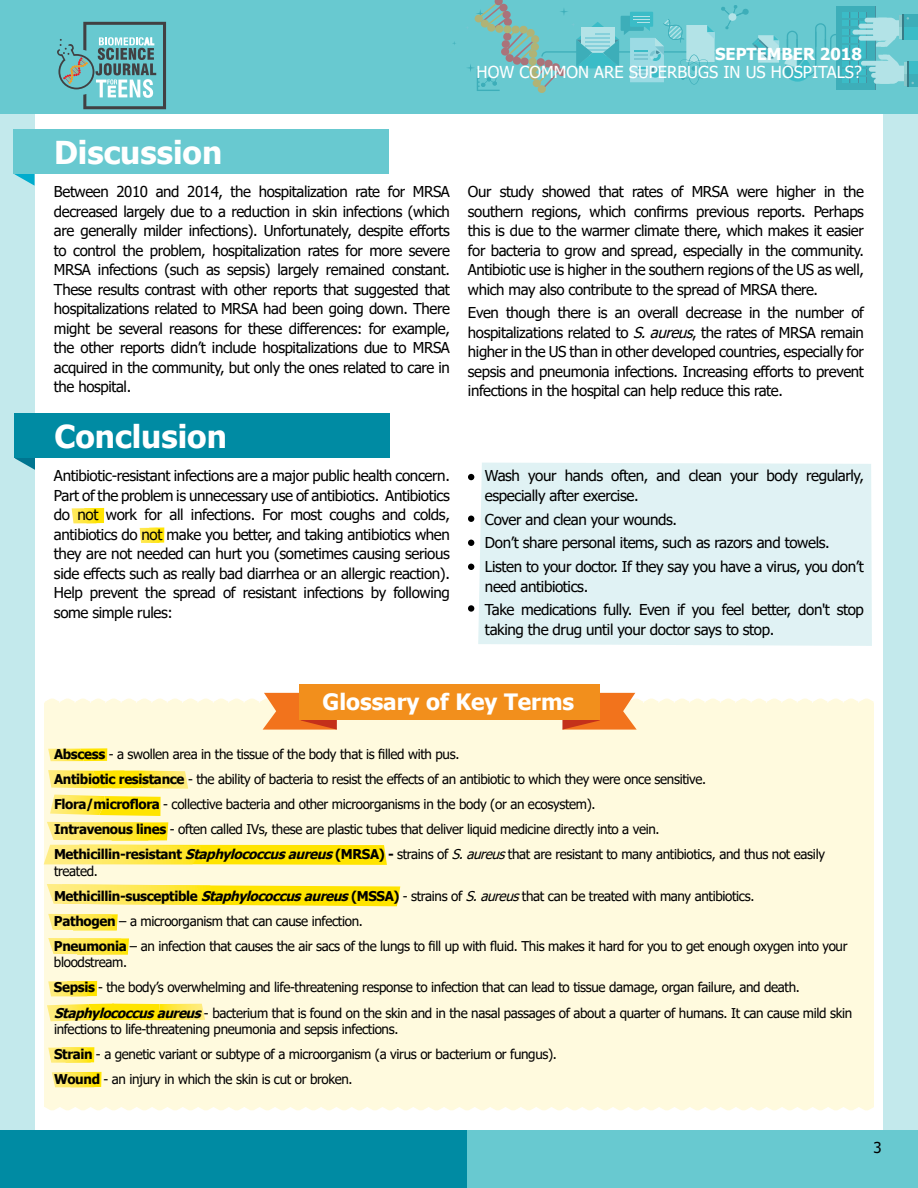
<style>
.page{position:relative;width:918px;height:1188px;background:#c3e9ec}
.page>*{position:absolute;margin:0;border:0;box-sizing:border-box;transform-origin:0 0}
.t1{font:700 31.5px "Tahoma";color:#fff}
.t2{font:700 22.5px "Tahoma";color:#fff}
.t3{font:16.5px "Tahoma";color:#fff}
.t4{font:700 16.5px "Tahoma";color:#fff}
.t5{font:15px/19.5px "Tahoma";letter-spacing:-.025em;color:#000;text-align:justify}
.t6{font:13.5px/25px "Tahoma";letter-spacing:-.025em;color:#000}
.s1{font-style:italic}
.s2{font-weight:700}
.s3{font-weight:700;font-style:italic}
</style>
<div class="page">
<div style="left:35px;top:114px;width:848px;height:1028px;background:#fff"></div>
<svg style="left:72px;top:508px;width:32px;height:15px"></svg>
<svg style="left:140px;top:527px;width:24px;height:16px"></svg>
<div style="left:0;top:0;width:918px;height:113px;background:#68c9d0"></div>
<div style="left:450px;top:1130px;width:468px;height:58px;background:#68c9d0"></div>
<div style="left:0;top:1130px;width:466px;height:58px;background:#008ba3"></div>
<svg style="left:867px;top:6px;width:8px;height:83px"></svg>
<div style="left:869px;top:67px;width:24px;height:5px;background:#b3e3e7;border-radius:2px"></div>
<div style="left:875px;top:61px;width:24px;height:23px;background:#b3e3e7;border-radius:6px"></div>
<div style="left:874px;top:79px;width:17px;height:5px;background:#b3e3e7;border-radius:2px"></div>
<div style="left:871px;top:73px;width:24px;height:5px;background:#b3e3e7;border-radius:2px"></div>
<div style="left:861px;top:61px;width:24px;height:5px;background:#b3e3e7;border-radius:2px"></div>
<div style="left:873px;top:18px;width:24px;height:23px;background:#b3e3e7;border-radius:6px"></div>
<div style="left:865px;top:18px;width:23px;height:5px;background:#b3e3e7;border-radius:2px"></div>
<div style="left:859px;top:24px;width:23px;height:5px;background:#b3e3e7;border-radius:2px"></div>
<div style="left:859px;top:36px;width:23px;height:5px;background:#b3e3e7;border-radius:2px"></div>
<div style="left:852px;top:30px;width:24px;height:5px;background:#b3e3e7;border-radius:2px"></div>
<svg style="left:878px;top:55px;width:40px;height:32px"></svg>
<div style="left:902px;top:14px;width:16px;height:26px;background:#3bbcc7"></div>
<div style="left:904px;top:14px;width:14px;height:13px;background:#3daeb9"></div>
<svg style="left:876px;top:14px;width:33px;height:33px"></svg>
<svg style="left:467px;top:0;width:400px;height:93px"></svg>
<div style="left:478px;top:463px;width:394px;height:183px;background:#e0f2f4"></div>
<svg style="left:57px;top:22px;width:109px;height:87px"></svg>
<svg style="left:15px;top:458px;width:20px;height:12px"></svg>
<div style="left:14px;top:413px;width:375px;height:45px;background:#008ba3"></div>
<svg style="left:14px;top:174px;width:21px;height:12px"></svg>
<div style="left:14px;top:129px;width:375px;height:45px;background:#68c9d0"></div>
<svg style="left:468px;top:474px;width:6px;height:6px"></svg>
<svg style="left:468px;top:516px;width:6px;height:6px"></svg>
<svg style="left:468px;top:540px;width:6px;height:6px"></svg>
<svg style="left:468px;top:564px;width:6px;height:6px"></svg>
<div style="left:468px;top:605px;width:6px;height:7px;background:#000;border-radius:50%"></div>
<svg style="left:44px;top:1106px;width:830px;height:5px"></svg>
<div style="left:44px;top:703px;width:830px;height:403px;background:#fffade"></div>
<svg style="left:44px;top:693px;width:830px;height:37px"></svg>
<div style="left:300px;top:684px;width:300px;height:36px;background:#f28f1c"></div>
<svg style="left:47px;top:1004px;width:158px;height:17px;background:#ffe83a"></svg>
<svg style="left:48px;top:770px;width:140px;height:19px;background:#ffe847"></svg>
<svg style="left:48px;top:938px;width:81px;height:17px"></svg>
<svg style="left:48px;top:914px;width:70px;height:16px"></svg>
<svg style="left:50px;top:795px;width:111px;height:21px;background:#ffe83b"></svg>
<svg style="left:47px;top:884px;width:353px;height:22px;background:#ffe83b"></svg>
<svg style="left:44px;top:822px;width:343px;height:43px"></svg>
<svg style="left:48px;top:981px;width:49px;height:15px"></svg>
<svg style="left:48px;top:1047px;width:46px;height:16px"></svg>
<svg style="left:52px;top:1072px;width:50px;height:15px"></svg>
<svg style="left:48px;top:748px;width:59px;height:13px"></svg>
<p class="t4" style="left:715px;top:43px;width:55px">SEPTEMBER</p>
<p class="t4" style="left:820px;top:43px;width:44px">2018</p>
<p class="t3" style="left:477px;top:61px;width:56px">How common</p>
<p class="t3" style="left:594px;top:61px;width:11px">are</p>
<p class="t3" style="left:629px;top:61px;width:11px">superbugs</p>
<p class="t3" style="left:723px;top:61px;width:58px">in US hospitals</p>
<p class="t3" style="left:854px;top:61px;width:9px">?</p>
<h1 class="t1" style="left:54px;top:130px;width:170px">Discussion</h1>
<p class="t5" style="left:54px;top:183px;width:398px">Between 2010 and 2014, the hospitalization rate for MRSA decreased largely due to a reduction in skin infections (which are generally milder infections). Unfortunately, despite efforts to control the problem, hospitalization rates for more severe MRSA infections (such as sepsis) largely remained constant.<br>These results contrast with other reports that suggested that hospitalizations related to MRSA had been going down. There might be several reasons for these differences: for example, the other reports didn’t include hospitalizations due to MRSA acquired in the community, but only the ones related to care in the hospital.</p>
<p class="t5" style="left:468px;top:183px;width:398px">Our study showed that rates of MRSA were higher in the southern regions, which confirms previous reports. Perhaps this is due to the warmer climate there, which makes it easier for bacteria to grow and spread, especially in the community.<br>Antibiotic use is higher in the southern regions of the US as well, which may also contribute to the spread of MRSA there.</p>
<p class="t5" style="left:468px;top:304px;width:398px">Even though there is an overall decrease in the number of hospitalizations related to <span class="s1">S.aureus</span>, the rates of MRSA remain higher in the US than in other developed countries, especially for sepsis and pneumonia infections. Increasing efforts to prevent infections in the hospital can help reduce this rate.</p>
<h1 class="t1" style="left:54px;top:414px;width:174px">Conclusion</h1>
<p class="t5" style="left:54px;top:467px;width:398px">Antibiotic-resistant infections are a major public health concern.<br>Part of the problem is unnecessary use of antibiotics. Antibiotics do not work for all infections. For most coughs and colds, antibiotics do not make you better, and taking antibiotics when they are not needed can hurt you (sometimes causing serious side effects such as really bad diarrhea or an allergic reaction).<br>Help prevent the spread of resistant infections by following some simple rules:</p>
<p class="t5" style="left:485px;top:467px;width:381px">Wash your hands often, and clean your body regularly, especially after exercise.</p>
<p class="t5" style="left:485px;top:508px;width:381px;line-height:23.7px;text-align:left">Cover and clean your wounds.<br>Don’t share personal items, such as razors and towels.<br>Listen to your doctor. If they say you have a virus, you don’t</p>
<p class="t5" style="left:485px;top:575px;width:380px;line-height:23.7px">need antibiotics.<br>Take medications fully. Even if you feel better, don't stop</p>
<p class="t5" style="left:485px;top:620px;width:291px">taking the drug until your doctor says to stop.</p>
<h2 class="t2" style="left:323px;top:686px;width:253px">Glossary of Key Terms</h2>
<p class="t6" style="left:54px;top:743px;width:773px"><span class="s2">Abscess</span> - a swollen area in the tissue of the body that is filled with pus.<br><span class="s2">Antibiotic resistance</span> - the ability of bacteria to resist the effects of an antibiotic to which they were once sensitive.<br><span class="s2">Flora/microflora</span> - collective bacteria and other microorganisms in the body (or an ecosystem).<br><span class="s2">Intravenous lines</span> - often called IVs, these are plastic tubes that deliver liquid medicine directly into a vein.<br><span class="s2">Methicillin-resistant</span> <span class="s3">Staphylococcusaureus</span><span class="s2">(MRSA) -</span> strains of <span class="s1">S.aureus</span>that are resistant to many antibiotics, and thus not easily</p>
<p class="t6" style="left:54px;top:859px;width:795px">treated.<br><span class="s2">Methicillin-susceptible</span> <span class="s3">Staphylococcusaureus</span><span class="s2">(MSSA)</span> - strains of <span class="s1">S.aureus</span>that can be treated with many antibiotics.<br><span class="s2">Pathogen</span> – a microorganism that can cause infection.<br><span class="s2">Pneumonia</span> – an infection that causes the air sacs of the lungs to fill up with fluid. This makes it hard for you to get enough oxygen into your</p>
<p class="t6" style="left:54px;top:951px;width:800px">bloodstream.<br><span class="s2">Sepsis</span> - the body’s overwhelming and life-threatening response to infection that can lead to tissue damage, organ failure, and death.<br><span class="s3">Staphylococcusaureus</span>- bacterium that is found on the skin and in the nasal passages of about a quarter of humans. It can cause mild skin</p>
<p class="t6" style="left:54px;top:1017px;width:504px">infections to life-threatening pneumonia and sepsis infections.<br><span class="s2">Strain</span> - a genetic variant or subtype of a microorganism (a virus or bacterium or fungus).<br><span class="s2">Wound</span> - an injury in which the skin is cut or broken.</p>
<p class="t5" style="left:874px;top:1138px;width:10px">3</p>
</div>
